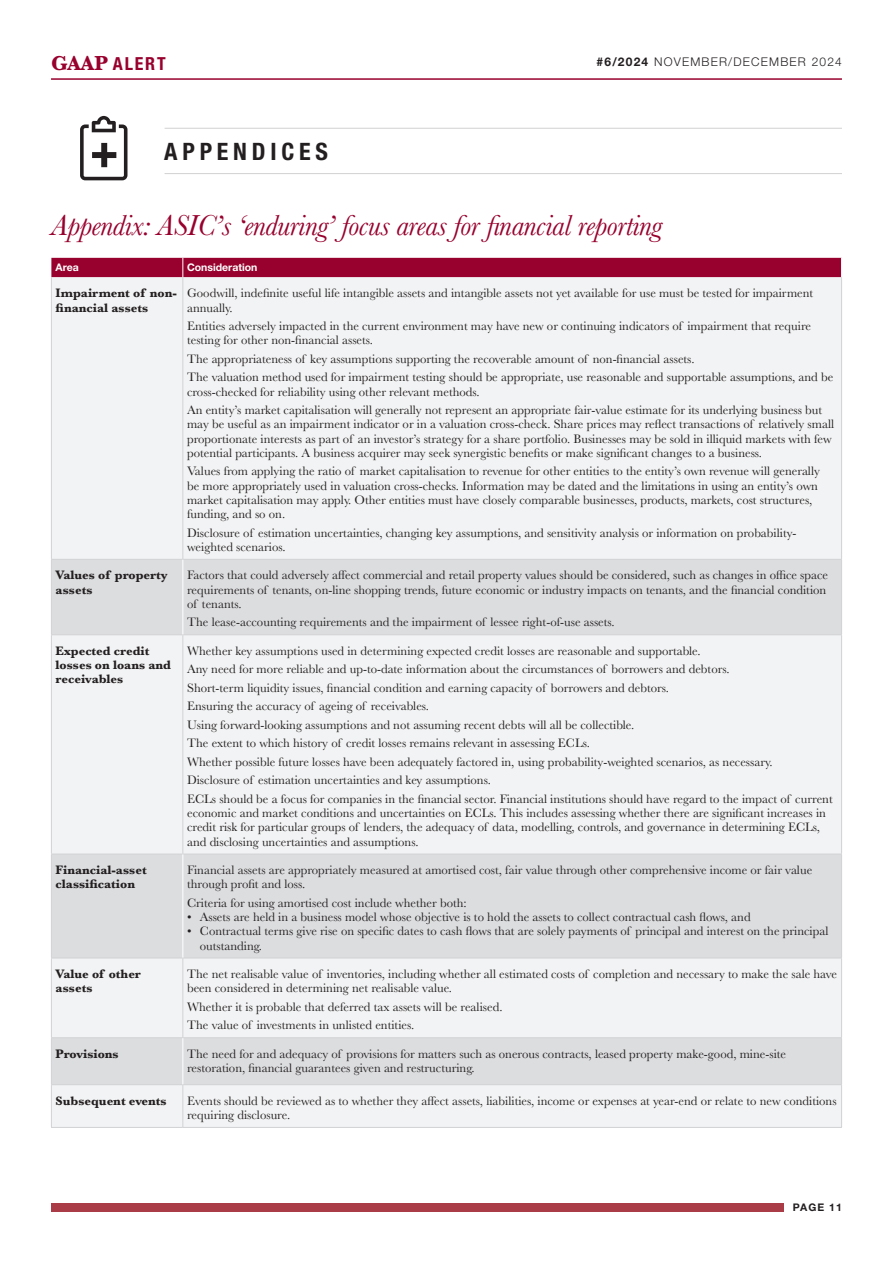
<style>
.page{position:relative;width:893px;height:1263px;background:#fff}
.page>*{position:absolute;margin:0;border:0;box-sizing:border-box;transform-origin:0 0}
.NFP_subhead{font:italic 30px "Baskerville";letter-spacing:-.015em;color:#98012d}
.t1{font:700 condensed 24px "Helvetica Neue LT Std";letter-spacing:.2em;color:#231f20}
.NFP_text{font:700 condensed 18px "Helvetica Neue LT Std";letter-spacing:.1em;color:#98012d}
.t2{font:12.75px/14.2px "Baskerville";color:#231f20}
.t3{font:700 12.75px/14.2px "Baskerville";color:#231f20}
.t4{font:300 12px "Helvetica Neue LT Std";letter-spacing:.1em;color:#231f20}
.t5{font:700 10.5px "Helvetica Neue LT Std";color:#fff}
.t6{font:700 10.5px "Helvetica Neue LT Std";letter-spacing:.1em;color:#231f20}
.s1{font-family:"Baskerville";font-stretch:normal;font-size:21px}
.s2{font-weight:700}
</style>
<div class="page">
<hr style="left:51px;top:78px;width:791px;height:2px;background:#98012d">
<div style="left:51px;top:1203px;width:732px;height:9px;background:#aa3c48"></div>
<hr style="left:165px;top:128px;width:677px;height:1px;background:#231f20">
<hr style="left:165px;top:173px;width:677px;height:1px;background:#231f20">
<svg style="left:80px;top:116px;width:47px;height:64px"></svg>
<div style="left:52px;top:277px;width:789px;height:850px;background:#f2f3f4"></div>
<svg style="left:52px;top:560px;width:789px;height:524px;fill:#f2f3f4"></svg>
<div style="left:51px;top:258px;width:791px;height:19px;background:#98012d"></div>
<hr style="left:182px;top:277px;width:1px;height:282px;background:#d1d2d4">
<hr style="left:841px;top:277px;width:1px;height:282px;background:#d1d2d4">
<hr style="left:841px;top:560px;width:1px;height:74px;background:#d1d2d4">
<hr style="left:182px;top:635px;width:1px;height:219px;background:#d1d2d4">
<hr style="left:841px;top:635px;width:1px;height:219px;background:#d1d2d4">
<hr style="left:841px;top:854px;width:1px;height:104px;background:#d1d2d4">
<hr style="left:182px;top:958px;width:1px;height:79px;background:#d1d2d4">
<hr style="left:841px;top:958px;width:1px;height:79px;background:#d1d2d4">
<hr style="left:841px;top:1038px;width:1px;height:46px;background:#d1d2d4">
<hr style="left:182px;top:1085px;width:1px;height:42px;background:#d1d2d4">
<hr style="left:841px;top:1085px;width:1px;height:42px;background:#d1d2d4">
<hr style="left:51px;top:559px;width:132px;height:1px;background:#d1d2d4">
<hr style="left:183px;top:559px;width:659px;height:1px;background:#d1d2d4">
<hr style="left:51px;top:634px;width:132px;height:1px;background:#d1d2d4">
<hr style="left:183px;top:634px;width:659px;height:1px;background:#d1d2d4">
<hr style="left:51px;top:854px;width:132px;height:1px;background:#d1d2d4">
<hr style="left:183px;top:854px;width:659px;height:1px;background:#d1d2d4">
<hr style="left:51px;top:958px;width:132px;height:1px;background:#d1d2d4">
<hr style="left:183px;top:958px;width:659px;height:1px;background:#d1d2d4">
<hr style="left:51px;top:1037px;width:132px;height:1px;background:#d1d2d4">
<hr style="left:183px;top:1037px;width:659px;height:1px;background:#d1d2d4">
<hr style="left:51px;top:1084px;width:132px;height:1px;background:#d1d2d4">
<hr style="left:183px;top:1084px;width:659px;height:1px;background:#d1d2d4">
<hr style="left:51px;top:1127px;width:132px;height:1px;background:#d1d2d4">
<hr style="left:183px;top:1127px;width:659px;height:1px;background:#d1d2d4">
<hr style="left:51px;top:277px;width:1px;height:282px;background:#d1d2d4">
<hr style="left:51px;top:560px;width:1px;height:74px;background:#d1d2d4">
<hr style="left:51px;top:635px;width:1px;height:219px;background:#d1d2d4">
<hr style="left:51px;top:854px;width:1px;height:104px;background:#d1d2d4">
<hr style="left:51px;top:958px;width:1px;height:79px;background:#d1d2d4">
<hr style="left:51px;top:1038px;width:1px;height:46px;background:#d1d2d4">
<hr style="left:51px;top:1085px;width:1px;height:42px;background:#d1d2d4">
<hr style="left:182px;top:560px;width:1px;height:74px;background:#fff">
<hr style="left:182px;top:854px;width:1px;height:104px;background:#fff">
<hr style="left:182px;top:1038px;width:1px;height:46px;background:#fff">
<p class="NFP_text" style="left:51px;top:53px;width:116px"><span class="s1">GAAP</span> ALERT</p>
<p class="t4" style="left:597px;top:54px;width:247px"><span class="s2">#6/2024</span> NOVEMBER/DECEMBER 2024</p>
<p class="t1" style="left:164px;top:137px;width:165px">APPENDICES</p>
<p class="NFP_subhead" style="left:51px;top:205px;width:613px">Appendix: ASIC’s ‘enduring’ focus areas for financial reporting</p>
<p class="t5" style="left:56px;top:261px;width:25px">Area</p>
<p class="t5" style="left:187px;top:261px;width:72px">Consideration</p>
<p class="t3" style="left:56px;top:286px;width:123px">Impairment of non&shy;financial assets</p>
<p class="t2" style="left:187px;top:286px;width:628px">Goodwill, indefinite useful life intangible assets and intangible assets not yet available for use must be tested for impairment annually.</p>
<p class="t2" style="left:187px;top:319px;width:625px">Entities adversely impacted in the current environment may have new or continuing indicators of impairment that require testing for other non-financial assets.</p>
<p class="t2" style="left:187px;top:352px;width:509px">The appropriateness of key assumptions supporting the recoverable amount of non-financial assets.</p>
<p class="t2" style="left:187px;top:370px;width:648px">The valuation method used for impairment testing should be appropriate, use reasonable and supportable assumptions, and be cross-checked for reliability using other relevant methods.</p>
<p class="t2" style="left:187px;top:403px;width:649px">An entity’s market capitalisation will generally not represent an appropriate fair-value estimate for its underlying business but may be useful as an impairment indicator or in a valuation cross-check. Share prices may reflect transactions of relatively small proportionate interests as part of an investor’s strategy for a share portfolio. Businesses may be sold in illiquid markets with few potential participants. A business acquirer may seek synergistic benefits or make significant changes to a business.</p>
<p class="t2" style="left:187px;top:464px;width:634px">Values from applying the ratio of market capitalisation to revenue for other entities to the entity’s own revenue will generally be more appropriately used in valuation cross-checks. Information may be dated and the limitations in using an entity’s own market capitalisation may apply. Other entities must have closely comparable businesses, products, markets, cost structures, funding, and so on.</p>
<p class="t2" style="left:187px;top:525px;width:611px">Disclosure of estimation uncertainties, changing key assumptions, and sensitivity analysis or information on probability&shy;weighted scenarios.</p>
<p class="t3" style="left:56px;top:568px;width:114px">Values of property assets</p>
<p class="t2" style="left:187px;top:568px;width:643px">Factors that could adversely affect commercial and retail property values should be considered, such as changes in office space requirements of tenants, on-line shopping trends, future economic or industry impacts on tenants, and the financial condition of tenants.</p>
<p class="t2" style="left:187px;top:615px;width:429px">The lease-accounting requirements and the impairment of lessee right-of-use assets.</p>
<p class="t3" style="left:56px;top:643px;width:117px">Expected credit losses on loans and receivables</p>
<p class="t2" style="left:187px;top:644px;width:515px">Whether key assumptions used in determining expected credit losses are reasonable and supportable.</p>
<p class="t2" style="left:187px;top:662px;width:544px">Any need for more reliable and up-to-date information about the circumstances of borrowers and debtors.</p>
<p class="t2" style="left:187px;top:681px;width:483px">Short-term liquidity issues, financial condition and earning capacity of borrowers and debtors.</p>
<p class="t2" style="left:187px;top:699px;width:244px">Ensuring the accuracy of ageing of receivables.</p>
<p class="t2" style="left:187px;top:718px;width:449px">Using forward-looking assumptions and not assuming recent debts will all be collectible.</p>
<p class="t2" style="left:187px;top:736px;width:404px">The extent to which history of credit losses remains relevant in assessing ECLs.</p>
<p class="t2" style="left:187px;top:755px;width:587px">Whether possible future losses have been adequately factored in, using probability-weighted scenarios, as necessary.</p>
<p class="t2" style="left:187px;top:773px;width:305px">Disclosure of estimation uncertainties and key assumptions.</p>
<p class="t2" style="left:187px;top:792px;width:647px">ECLs should be a focus for companies in the financial sector. Financial institutions should have regard to the impact of current economic and market conditions and uncertainties on ECLs. This includes assessing whether there are significant increases in credit risk for particular groups of lenders, the adequacy of data, modelling, controls, and governance in determining ECLs, and disclosing uncertainties and assumptions.</p>
<p class="t3" style="left:56px;top:863px;width:92px">Financial-asset classification</p>
<p class="t2" style="left:187px;top:863px;width:627px">Financial assets are appropriately measured at amortised cost, fair value through other comprehensive income or fair value through profit and loss.</p>
<p class="t2" style="left:187px;top:896px;width:281px">Criteria for using amortised cost include whether both:</p>
<p class="t2" style="left:187px;top:910px;width:565px">• Assets are held in a business model whose objective is to hold the assets to collect contractual cash flows, and</p>
<p class="t2" style="left:200px;top:924px;width:630px;text-indent:-13px">• Contractual terms give rise on specific dates to cash flows that are solely payments of principal and interest on the principal outstanding.</p>
<p class="t3" style="left:56px;top:967px;width:87px">Value of other assets</p>
<p class="t2" style="left:187px;top:967px;width:651px">The net realisable value of inventories, including whether all estimated costs of completion and necessary to make the sale have been considered in determining net realisable value.</p>
<p class="t2" style="left:187px;top:1000px;width:317px">Whether it is probable that deferred tax assets will be realised.</p>
<p class="t2" style="left:187px;top:1018px;width:229px">The value of investments in unlisted entities.</p>
<p class="t3" style="left:56px;top:1046px;width:65px">Provisions</p>
<p class="t2" style="left:187px;top:1047px;width:601px">The need for and adequacy of provisions for matters such as onerous contracts, leased property make-good, mine-site restoration, financial guarantees given and restructuring.</p>
<p class="t3" style="left:56px;top:1093px;width:113px">Subsequent events</p>
<p class="t2" style="left:187px;top:1093px;width:651px">Events should be reviewed as to whether they affect assets, liabilities, income or expenses at year-end or relate to new conditions requiring disclosure.</p>
<p class="t6" style="left:793px;top:1201px;width:51px">PAGE 11</p>
</div>
